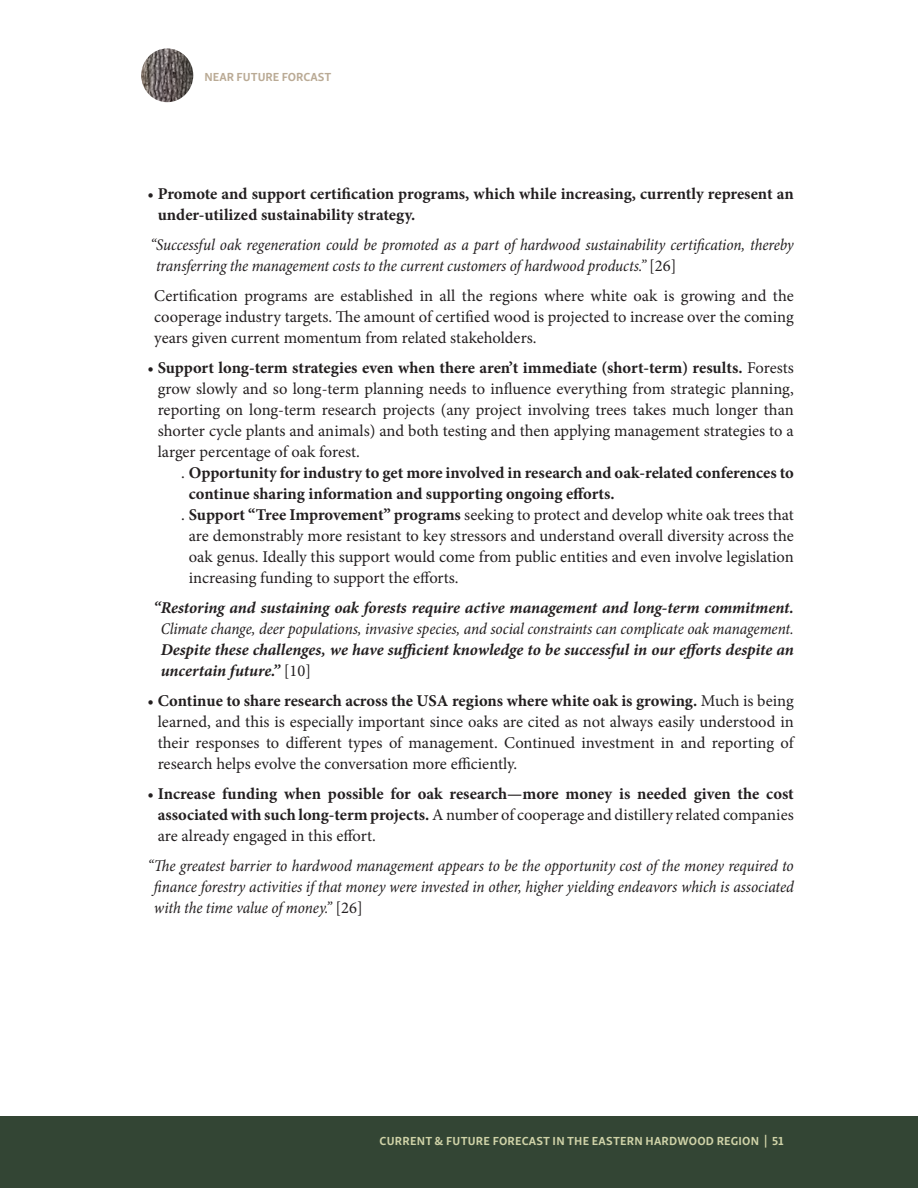
<style>
.page{position:relative;width:918px;height:1188px;background:#fff}
.page>*{position:absolute;margin:0;border:0;box-sizing:border-box;transform-origin:0 0}
.t1{font:16.5px/21px "Minion Pro";letter-spacing:-.005em;color:#231f20;text-align:justify}
.t2{font:700 16.5px/21px "Minion Pro";color:#231f20}
.t3{font:italic condensed 16.5px/21px "Minion Pro";letter-spacing:-.005em;color:#231f20}
.t4{font:italic 700 16.5px/21px "Minion Pro";letter-spacing:-.005em;color:#231f20;text-align:justify}
.t5{font:700 12px "Skolar Sans Latn";letter-spacing:.02em;color:#d0d3a8}
.t6{font:700 12px "Skolar Sans Latn";color:#baaa95}
.s1{font-weight:400}
.s2{font-style:normal;font-stretch:normal}
.s3{font-weight:700}
.s4{font-weight:400;font-stretch:condensed}
.s5{font-weight:400;font-style:normal}
</style>
<div class="page">
<div style="left:0;top:1116px;width:918px;height:72px;background:#334534"></div>
<img style="left:141px;top:48px;width:52px;height:54px">
<p class="t6" style="left:205px;top:67px;width:128px">NEAR FUTURE FORCAST</p>
<p class="t2" style="left:158px;top:183px;width:638px;text-indent:-10px"><span class="s1">•</span> Promote and support certification programs, which while increasing, currently represent an under-utilized sustainability strategy.</p>
<p class="t3" style="left:156px;top:234px;width:639px;text-indent:-6px">“Successful oak regeneration could be promoted as a part of hardwood sustainability certification, thereby transferring the management costs to the current customers of hardwood products.” <span class="s2">[26]</span></p>
<p class="t1" style="left:154px;top:285px;width:641px">Certification programs are established in all the regions where white oak is growing and the cooperage industry targets. The amount of certified wood is projected to increase over the coming years given current momentum from related stakeholders.</p>
<p class="t1" style="left:158px;top:357px;width:638px;text-indent:-10px">• <span class="s3">Support long-term strategies even when there aren’t immediate (short-term) results.</span> Forests grow slowly and so long-term planning needs to influence everything from strategic planning, reporting on long-term research projects (any project involving trees takes much longer than shorter cycle plants and animals) and both testing and then applying management strategies to a larger percentage of oak forest.</p>
<p class="t2" style="left:189px;top:462px;width:607px;text-indent:-8px"><span class="s1">.</span> Opportunity for industry to get more involved in research and oak-related conferences to continue sharing information and supporting ongoing efforts.</p>
<p class="t1" style="left:189px;top:504px;width:607px;text-indent:-8px">. <span class="s3">Support “Tree Improvement” programs</span> seeking to protect and develop white oak trees that are demonstrably more resistant to key stressors and understand overall diversity across the oak genus. Ideally this support would come from public entities and even involve legislation increasing funding to support the efforts.</p>
<p class="t4" style="left:161px;top:597px;width:635px;text-indent:-7px">“Restoring and sustaining oak forests require active management and long-term commitment.<br><span class="s4">Climate change, deer populations, invasive species, and social constraints can complicate oak management.<br></span>Despite these challenges, we have sufficient knowledge to be successful in our efforts despite an uncertain future.” <span class="s5">[10]</span></p>
<p class="t1" style="left:158px;top:690px;width:638px;text-indent:-10px">• <span class="s3">Continue to share research across the USA regions where white oak is growing.</span> Much is being learned, and this is especially important since oaks are cited as not always easily understood in their responses to different types of management. Continued investment in and reporting of research helps evolve the conversation more efficiently.</p>
<p class="t2" style="left:158px;top:783px;width:638px;text-align:justify;text-indent:-10px"><span class="s1">•</span> Increase funding when possible for oak research—more money is needed given the cost associated with such long-term projects. <span class="s1">A number of cooperage and distillery related companies are already engaged in this effort.</span></p>
<p class="t3" style="left:154px;top:855px;width:641px;text-align:justify;text-indent:-6px">“The greatest barrier to hardwood management appears to be the opportunity cost of the money required to finance forestry activities if that money were invested in other, higher yielding endeavors which is associated with the time value of money.” <span class="s2">[26]</span></p>
<p class="t5" style="left:380px;top:1131px;width:406px">CURRENT &amp; FUTURE FORECAST IN THE EASTERN HARDWOOD REGION | 51</p>
</div>
